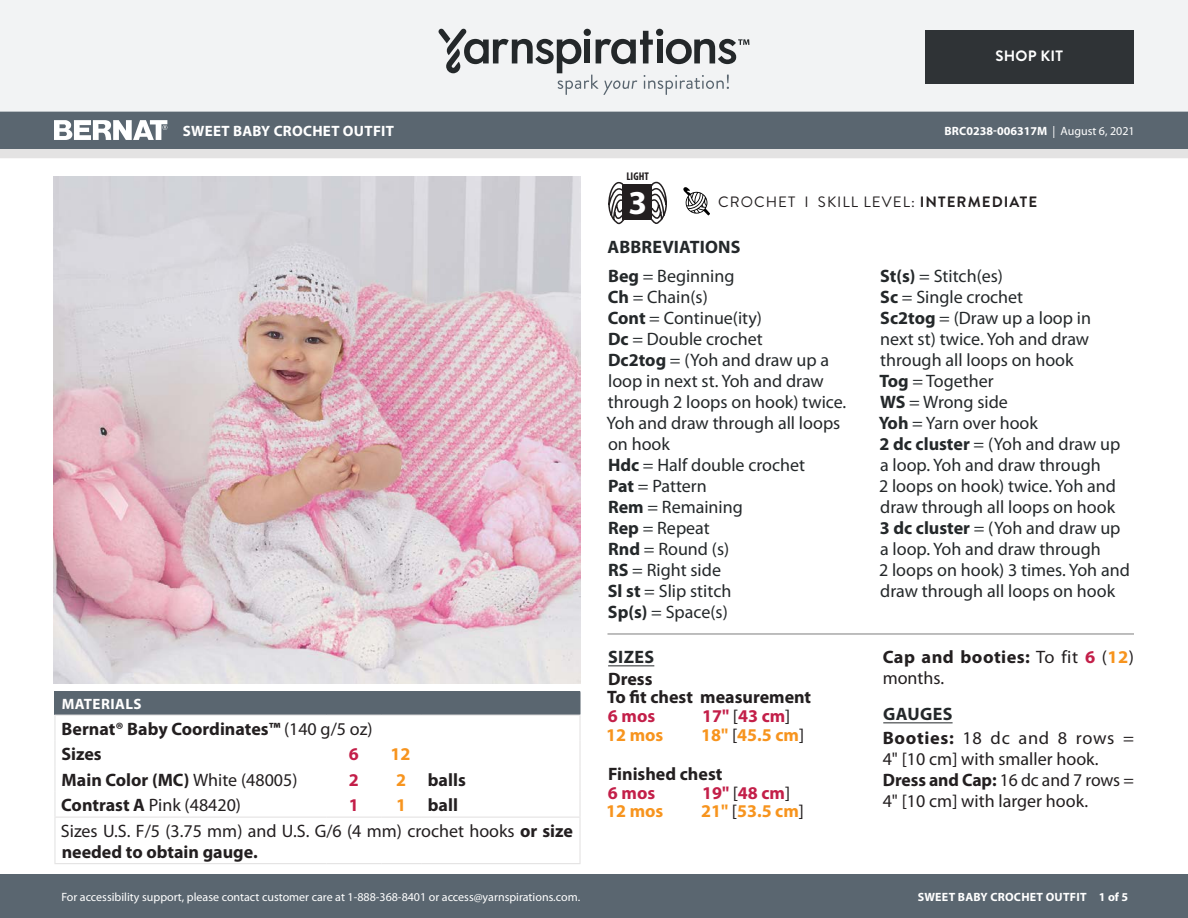
<style>
.page{position:relative;width:1188px;height:918px;background:#fff}
.page>*{position:absolute;margin:0;border:0;box-sizing:border-box;transform-origin:0 0}
.t1{font:700 33.6px "Myriad Pro";color:#fff}
.Abbreviations_-_With{font:18px/21px "Myriad Pro";color:#24282a}
.Body_-__With_auto_st{font:18px/21px "Myriad Pro";color:#231f20}
.Materials_-_Needle{font:18px/21px "Myriad Pro";color:#231f20}
.SIZES_-_Color_Coded{font:700 18px "Myriad Pro";color:#231f20}
.Material_-__Colors_i{font:700 18px "Myriad Pro";color:#231f20}
.Materials_-_Brand{font:700 18px "Myriad Pro";color:#231f20}
.SIZES_-_Color_Coded-2{font:700 18px "Myriad Pro";color:#f7941e}
.Body_-__Color_coded{font:700 18px/21px "Myriad Pro";letter-spacing:.025em;color:#231f20}
.SIZES_-_Color_Coded-3{font:700 18px "Myriad Pro";color:#c31f49}
.Material_-__Colors_i-2{font:18px "Myriad Pro";color:#231f20}
.Abbreviations_-__Hea{font:700 18px "Myriad Pro";letter-spacing:.01em;color:#24282a}
.Body_-_HEADERS_-_Und{font:700 18px "Myriad Pro";letter-spacing:.02em;color:#24282a}
.Materials_-_Color_an{font:700 18px "Myriad Pro";color:#f7941e}
.Materials_-_Color_an-2{font:700 18px "Myriad Pro";color:#c31f49}
.Type_of_pattern___Sk{font:15px "Brandon Grotesque";letter-spacing:.07em;color:#231f20}
.Header_-_Name___Type{font:700 15px "Myriad Pro";letter-spacing:.02em;color:#fff}
.Materials_-__Header{font:700 15px "Myriad Pro";letter-spacing:.03em;color:#fff}
.Body_-__Color_coded-2{font:700 15px "Brandon Grotesque";letter-spacing:.02em;color:#fff}
.Footer_-_Sku___Date{font:12px "Myriad Pro";color:#fff}
.Footer_-_Sku___Date-2{font:700 12px "Myriad Pro";color:#fff}
.Footer_-_Sku___Date-3{font:700 12px "Myriad Pro";letter-spacing:.02em;color:#fff}
.t2{font:700 condensed 11.25px "Myriad Pro";color:#231f20}
.s1{font-weight:400}
.s2{font-weight:700}
.s3{font-weight:400;color:#231f20}
.s4{color:#c31f49}
.s5{color:#f7941e}
</style>
<div class="page">
<div style="left:0;top:875px;width:1188px;height:43px;background:#5a6670"></div>
<div style="left:0;top:149px;width:1188px;height:9px;background:#e4e3e3"></div>
<div style="left:0;top:111px;width:1188px;height:38px;background:#5a6670"></div>
<div style="left:0;top:0;width:1188px;height:112px;background:#f2f3f4"></div>
<svg style="left:438px;top:29px;width:311px;height:66px"></svg>
<div style="left:925px;top:30px;width:209px;height:54px;background:#2f3336"></div>
<img style="left:54px;top:177px;width:527px;height:507px">
<hr style="left:608px;top:665px;width:46px;height:1px;background:#24282a">
<hr style="left:883px;top:722px;width:70px;height:1px;background:#24282a">
<hr style="left:608px;top:634px;width:526px;height:1px;background:#7d7d7d">
<svg style="left:54px;top:120px;width:113px;height:20px"></svg>
<svg style="left:683px;top:187px;width:27px;height:28px"></svg>
<svg style="left:608px;top:181px;width:18px;height:43px"></svg>
<svg style="left:649px;top:181px;width:18px;height:43px"></svg>
<div style="left:622px;top:185px;width:30px;height:35px;background:#231f20"></div>
<div style="left:55px;top:692px;width:525px;height:23px;background:#5a6670"></div>
<svg style="left:580px;top:692px;width:1px;height:23px"></svg>
<hr style="left:54px;top:716px;width:2px;height:25px;background:#e4e3e3">
<hr style="left:54px;top:715px;width:272px;height:1px;background:#e4e3e3">
<hr style="left:326px;top:715px;width:56px;height:1px;background:#e4e3e3">
<hr style="left:382px;top:715px;width:39px;height:1px;background:#e4e3e3">
<hr style="left:421px;top:715px;width:160px;height:1px;background:#e4e3e3">
<hr style="left:579px;top:716px;width:2px;height:25px;background:#e4e3e3">
<hr style="left:54px;top:741px;width:2px;height:25px;background:#e4e3e3">
<hr style="left:579px;top:741px;width:2px;height:25px;background:#e4e3e3">
<hr style="left:54px;top:766px;width:2px;height:26px;background:#e4e3e3">
<hr style="left:54px;top:792px;width:2px;height:25px;background:#e4e3e3">
<hr style="left:579px;top:766px;width:2px;height:26px;background:#e4e3e3">
<hr style="left:579px;top:792px;width:2px;height:25px;background:#e4e3e3">
<hr style="left:54px;top:818px;width:2px;height:45px;background:#e4e3e3">
<hr style="left:54px;top:817px;width:272px;height:1px;background:#e4e3e3">
<hr style="left:54px;top:863px;width:272px;height:1px;background:#e4e3e3">
<hr style="left:326px;top:863px;width:56px;height:1px;background:#e4e3e3">
<hr style="left:382px;top:863px;width:39px;height:1px;background:#e4e3e3">
<hr style="left:421px;top:863px;width:160px;height:1px;background:#e4e3e3">
<hr style="left:326px;top:817px;width:56px;height:1px;background:#e4e3e3">
<hr style="left:382px;top:817px;width:39px;height:1px;background:#e4e3e3">
<hr style="left:421px;top:817px;width:160px;height:1px;background:#e4e3e3">
<hr style="left:579px;top:818px;width:2px;height:45px;background:#e4e3e3">
<p class="Body_-__Color_coded-2" style="left:995px;top:46px;width:69px">SHOP KIT</p>
<p class="Header_-_Name___Type" style="left:183px;top:121px;width:213px">SWEET BABY CROCHET OUTFIT</p>
<p class="Footer_-_Sku___Date-2" style="left:944px;top:123px;width:192px">BRC0238-006317M <span class="s1">| August 6, 2021</span></p>
<p class="t2" style="left:626px;top:169px;width:24px">LIGHT</p>
<p class="t1" style="left:629px;top:180px;width:20px">3</p>
<p class="Type_of_pattern___Sk" style="left:718px;top:192px;width:321px">CROCHET I SKILL LEVEL: <span class="s2">INTERMEDIATE</span></p>
<p class="Materials_-__Header" style="left:62px;top:694px;width:81px">MATERIALS</p>
<p class="Materials_-_Brand" style="left:62px;top:717px;width:312px">Bernat® Baby Coordinates™ <span class="s1">(140 g/5 oz)</span></p>
<p class="Material_-__Colors_i" style="left:61px;top:742px;width:42px">Sizes</p>
<p class="Materials_-_Color_an-2" style="left:349px;top:742px;width:11px">6</p>
<p class="Materials_-_Color_an" style="left:391px;top:742px;width:21px">12</p>
<p class="Material_-__Colors_i" style="left:62px;top:768px;width:237px">Main Color (MC) <span class="s1">White (48005)</span></p>
<p class="Materials_-_Color_an-2" style="left:349px;top:768px;width:11px">2</p>
<p class="Materials_-_Color_an" style="left:396px;top:768px;width:11px">2</p>
<p class="Material_-__Colors_i" style="left:428px;top:768px;width:39px">balls</p>
<p class="Material_-__Colors_i-2" style="left:61px;top:795px;width:181px"><span class="s2">Contrast A</span> Pink (48420)</p>
<p class="Materials_-_Color_an-2" style="left:349px;top:793px;width:11px">1</p>
<p class="Materials_-_Color_an" style="left:396px;top:793px;width:11px">1</p>
<p class="Material_-__Colors_i" style="left:428px;top:793px;width:32px">ball</p>
<p class="Materials_-_Needle" style="left:61px;top:820px;width:514px">Sizes U.S. F/5 (3.75 mm) and U.S. G/6 (4 mm) crochet hooks <span class="s2">or size needed to obtain gauge.</span></p>
<p class="Footer_-_Sku___Date" style="left:61px;top:890px;width:520px">For accessibility support, please contact customer care at 1-888-368-8401 or access@yarnspirations.com.</p>
<p class="Abbreviations_-__Hea" style="left:607px;top:235px;width:135px">ABBREVIATIONS</p>
<p class="Abbreviations_-_With" style="left:608px;top:265px;width:128px"><span class="s2">Beg</span> = Beginning</p>
<p class="Abbreviations_-_With" style="left:608px;top:286px;width:102px"><span class="s2">Ch</span> = Chain(s)</p>
<p class="Abbreviations_-_With" style="left:608px;top:307px;width:156px"><span class="s2">Cont</span> = Continue(ity)</p>
<p class="Abbreviations_-_With" style="left:608px;top:328px;width:156px"><span class="s2">Dc</span> = Double crochet</p>
<p class="Abbreviations_-_With" style="left:606px;top:349px;width:241px"><span class="s2">Dc2tog</span> = (Yoh and draw up a loop in next st. Yoh and draw through 2 loops on hook) twice.<br>Yoh and draw through all loops on hook</p>
<p class="Abbreviations_-_With" style="left:608px;top:454px;width:199px"><span class="s2">Hdc</span> = Half double crochet</p>
<p class="Abbreviations_-_With" style="left:608px;top:475px;width:100px"><span class="s2">Pat</span> = Pattern</p>
<p class="Abbreviations_-_With" style="left:608px;top:496px;width:136px"><span class="s2">Rem</span> = Remaining</p>
<p class="Abbreviations_-_With" style="left:608px;top:517px;width:103px"><span class="s2">Rep</span> = Repeat</p>
<p class="Abbreviations_-_With" style="left:608px;top:538px;width:123px"><span class="s2">Rnd</span> = Round (s)</p>
<p class="Abbreviations_-_With" style="left:608px;top:559px;width:114px"><span class="s2">RS</span> = Right side</p>
<p class="Abbreviations_-_With" style="left:608px;top:580px;width:125px"><span class="s2">Sl st</span> = Slip stitch</p>
<p class="Abbreviations_-_With" style="left:608px;top:601px;width:121px"><span class="s2">Sp(s)</span> = Space(s)</p>
<p class="Body_-_HEADERS_-_Und" style="left:608px;top:645px;width:48px">SIZES</p>
<p class="SIZES_-_Color_Coded" style="left:608px;top:667px;width:46px">Dress</p>
<p class="SIZES_-_Color_Coded" style="left:607px;top:686px;width:206px">To fit chest measurement</p>
<p class="SIZES_-_Color_Coded-3" style="left:608px;top:704px;width:49px">6 mos</p>
<p class="SIZES_-_Color_Coded-3" style="left:702px;top:704px;width:90px">17" <span class="s3">[</span>43 cm<span class="s3">]</span></p>
<p class="SIZES_-_Color_Coded-2" style="left:606px;top:723px;width:59px">12 mos</p>
<p class="SIZES_-_Color_Coded-2" style="left:701px;top:723px;width:105px">18" <span class="s3">[</span>45.5 cm<span class="s3">]</span></p>
<p class="SIZES_-_Color_Coded" style="left:608px;top:762px;width:116px">Finished chest</p>
<p class="SIZES_-_Color_Coded-3" style="left:608px;top:781px;width:49px">6 mos</p>
<p class="SIZES_-_Color_Coded-3" style="left:702px;top:781px;width:90px">19" <span class="s3">[</span>48 cm<span class="s3">]</span></p>
<p class="SIZES_-_Color_Coded-2" style="left:606px;top:800px;width:59px">12 mos</p>
<p class="SIZES_-_Color_Coded-2" style="left:701px;top:800px;width:104px">21" <span class="s3">[</span>53.5 cm<span class="s3">]</span></p>
<p class="Abbreviations_-_With" style="left:880px;top:265px;width:124px"><span class="s2">St(s)</span> = Stitch(es)</p>
<p class="Abbreviations_-_With" style="left:880px;top:286px;width:145px"><span class="s2">Sc</span> = Single crochet</p>
<p class="Abbreviations_-_With" style="left:880px;top:307px;width:212px;text-align:justify"><span class="s2">Sc2tog</span> = (Draw up a loop in next st) twice. Yoh and draw through all loops on hook</p>
<p class="Abbreviations_-_With" style="left:879px;top:370px;width:116px"><span class="s2">Tog</span> = Together</p>
<p class="Abbreviations_-_With" style="left:880px;top:391px;width:129px"><span class="s2">WS</span> = Wrong side</p>
<p class="Abbreviations_-_With" style="left:879px;top:412px;width:161px"><span class="s2">Yoh</span> = Yarn over hook</p>
<p class="Abbreviations_-_With" style="left:879px;top:433px;width:243px"><span class="s2">2 dc cluster</span> = (Yoh and draw up a loop. Yoh and draw through<br>2 loops on hook) twice. Yoh and draw through all loops on hook</p>
<p class="Abbreviations_-_With" style="left:879px;top:517px;width:252px"><span class="s2">3 dc cluster</span> = (Yoh and draw up a loop. Yoh and draw through<br>2 loops on hook) 3 times. Yoh and draw through all loops on hook</p>
<p class="Body_-__Color_coded" style="left:883px;top:646px;width:253px">Cap and booties: <span class="s1">To fit</span> <span class="s4">6</span> <span class="s1">(</span><span class="s5">12</span><span class="s1">) months.</span></p>
<p class="Body_-_HEADERS_-_Und" style="left:883px;top:702px;width:71px">GAUGES</p>
<p class="Body_-__With_auto_st" style="left:883px;top:728px;width:253px"><span class="s2">Booties:</span> 18 dc and 8 rows =<br>4" [10 cm] with smaller hook.</p>
<p class="Body_-__With_auto_st" style="left:883px;top:770px;width:253px"><span class="s2">Dress and Cap:</span> 16 dc and 7 rows =<br>4" [10 cm] with larger hook.</p>
<p class="Footer_-_Sku___Date-3" style="left:918px;top:889px;width:212px">SWEET BABY CROCHET OUTFIT 1 of 5</p>
</div>
